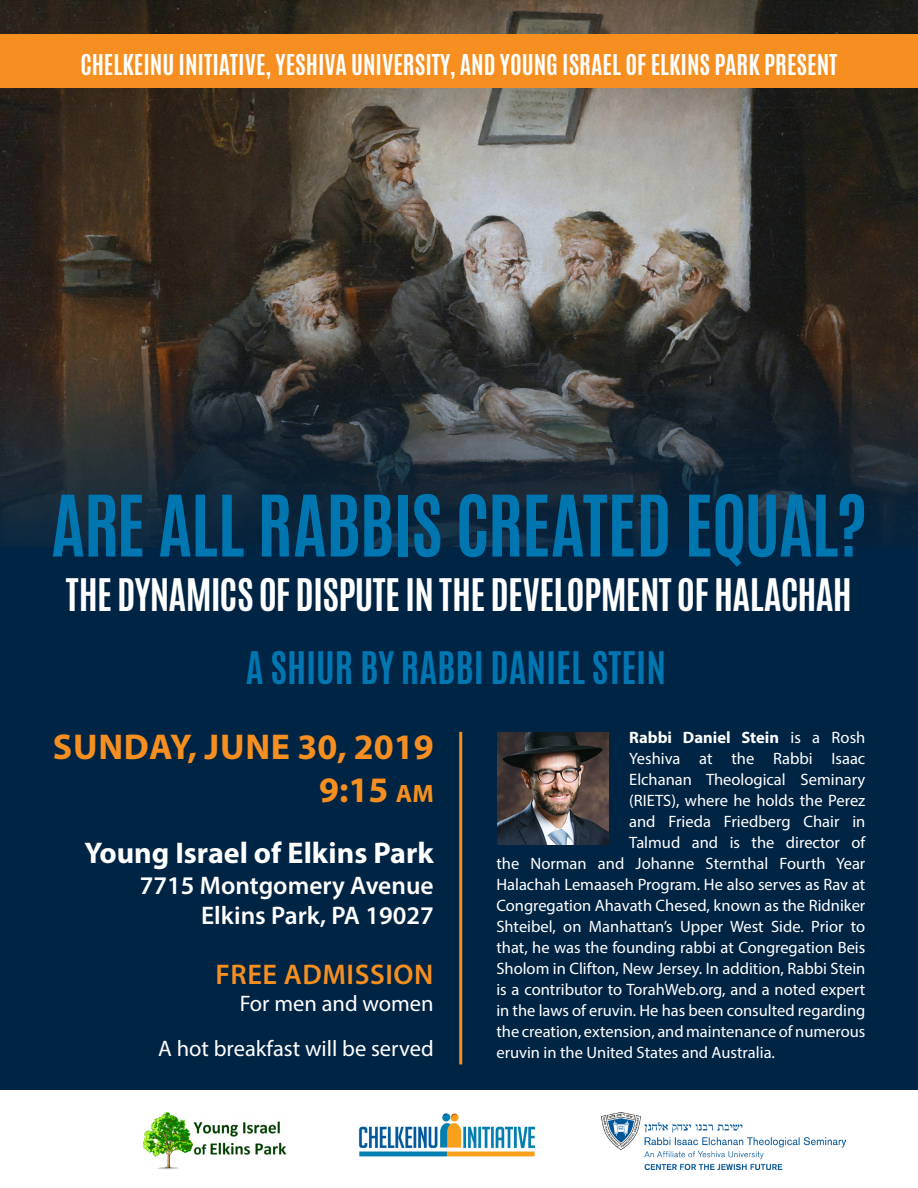
<style>
.page{position:relative;width:918px;height:1188px;background:#002444}
.page>*{position:absolute;margin:0;border:0;box-sizing:border-box;transform-origin:0 0}
.t1{font:700 72px "Antonio";letter-spacing:-.02em;color:#0076b1}
.t2{font:700 37.5px "Antonio";letter-spacing:-.02em;color:#fff}
.t3{font:700 37.5px "Antonio";color:#0076b1}
.t4{font:700 36px "Myriad Pro";letter-spacing:.005em;color:#f68f20}
.t5{font:700 30px "Myriad Pro";color:#fff}
.t6{font:600 28.5px "Myriad Pro";letter-spacing:.02em;color:#f68f20}
.t7{font:600 25.5px "Myriad Pro";color:#fff}
.t8{font:700 24px "Antonio";color:#fff}
.t9{font:22.5px "Myriad Pro";color:#fff}
.t10{font:16.5px "Myriad Pro";color:#fff}
.t11{font:700 16.5px "Myriad Pro";color:#fff}
.s1{font-size:25.2px}
.s2{font-weight:400}
</style>
<div class="page">
<div style="left:0;top:1090px;width:918px;height:98px;background:#fff"></div>
<img style="left:358px;top:1113px;width:178px;height:44px">
<img style="left:602px;top:1112px;width:244px;height:58px">
<img style="left:144px;top:1112px;width:143px;height:58px">
<img style="left:497px;top:733px;width:112px;height:111px">
<hr style="left:459px;top:732px;width:3px;height:332px;background:#f68f20">
<img style="left:0;top:0;width:918px;height:546px">
<div style="left:0;top:34px;width:918px;height:54px;background:#f68f20"></div>
<p class="t8" style="left:81px;top:47px;width:758px">CHELKEINU INITIATIVE, YESHIVA UNIVERSITY, AND YOUNG ISRAEL OF ELKINS PARK PRESENT</p>
<p class="t1" style="left:51px;top:471px;width:818px">ARE ALL RABBIS CREATED EQUAL?</p>
<p class="t2" style="left:66px;top:567px;width:788px">THE DYNAMICS OF DISPUTE IN THE DEVELOPMENT OF HALACHAH</p>
<p class="t3" style="left:246px;top:639px;width:422px">A SHIUR BY RABBI DANIEL STEIN</p>
<p class="t4" style="left:53px;top:723px;width:382px">SUNDAY, JUNE 30, 2019</p>
<p class="t4" style="left:319px;top:766px;width:116px">9:15 <span class="s1">am</span></p>
<p class="t5" style="left:85px;top:834px;width:351px">Young Israel of Elkins Park</p>
<p class="t7" style="left:140px;top:869px;width:295px">7715 Montgomery Avenue</p>
<p class="t7" style="left:201px;top:900px;width:234px">Elkins Park, PA 19027</p>
<p class="t6" style="left:216px;top:956px;width:219px">FREE ADMISSION</p>
<p class="t9" style="left:240px;top:989px;width:196px">For men and women</p>
<p class="t9" style="left:158px;top:1034px;width:277px">A hot breakfast will be served</p>
<p class="t11" style="left:629px;top:727px;width:238px">Rabbi Daniel Stein <span class="s2">is a Rosh</span></p>
<p class="t10" style="left:629px;top:749px;width:238px">Yeshiva at the Rabbi Isaac</p>
<p class="t10" style="left:629px;top:770px;width:238px">Elchanan Theological Seminary</p>
<p class="t10" style="left:629px;top:791px;width:238px">(RIETS), where he holds the Perez</p>
<p class="t10" style="left:629px;top:812px;width:238px">and Frieda Friedberg Chair in</p>
<p class="t10" style="left:629px;top:833px;width:238px">Talmud and is the director of</p>
<p class="t10" style="left:496px;top:854px;width:370px">the Norman and Johanne Sternthal Fourth Year</p>
<p class="t10" style="left:496px;top:875px;width:370px">Halachah Lemaaseh Program. He also serves as Rav at</p>
<p class="t10" style="left:496px;top:896px;width:370px">Congregation Ahavath Chesed, known as the Ridniker</p>
<p class="t10" style="left:496px;top:917px;width:370px">Shteibel, on Manhattan’s Upper West Side. Prior to</p>
<p class="t10" style="left:496px;top:938px;width:370px">that, he was the founding rabbi at Congregation Beis</p>
<p class="t10" style="left:496px;top:959px;width:370px">Sholom in Clifton, New Jersey. In addition, Rabbi Stein</p>
<p class="t10" style="left:496px;top:980px;width:370px">is a contributor to TorahWeb.org, and a noted expert</p>
<p class="t10" style="left:496px;top:1001px;width:370px">in the laws of eruvin. He has been consulted regarding</p>
<p class="t10" style="left:496px;top:1022px;width:370px">the creation, extension, and maintenance of numerous</p>
<p class="t10" style="left:496px;top:1043px;width:280px">eruvin in the United States and Australia.</p>
</div>
